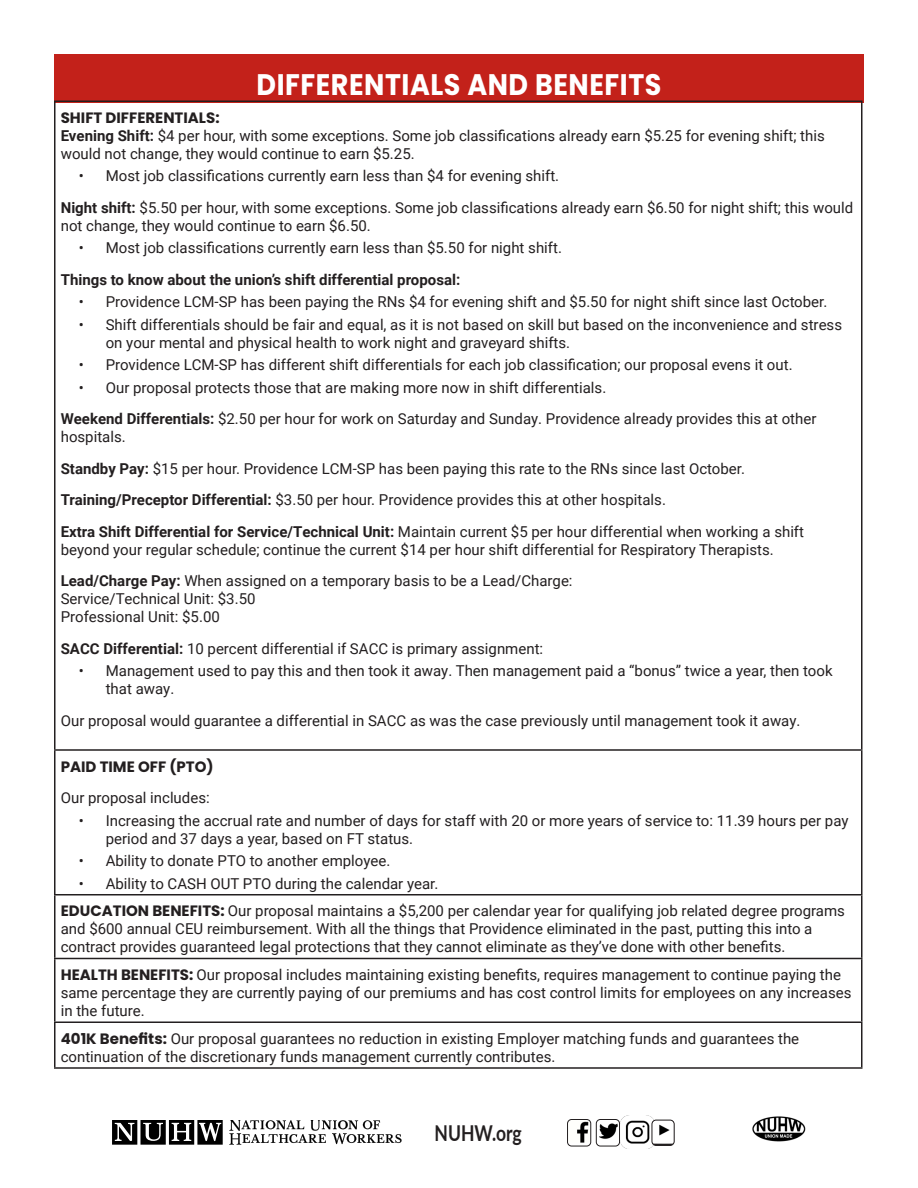
<style>
.page{position:relative;width:918px;height:1188px;background:#fff}
.page>*{position:absolute;margin:0;border:0;box-sizing:border-box;transform-origin:0 0}
.t1{font:700 29.7px "Poppins";letter-spacing:.02em;color:#fff;scale:.91 1}
.t2{font:700 21.9px "Lato";color:#231f20;scale:.8 1}
.t3{font:15px/18px "Roboto";color:#231f20}
.t4{font:700 15px "Roboto";color:#231f20}
.t5{font:700 15px "Poppins";color:#231f20}
.s1{font-family:"Poppins";font-weight:700}
.s2{font-weight:700}
</style>
<div class="page">
<div style="left:54px;top:54px;width:810px;height:49px;background:#c3211a"></div>
<hr style="left:54px;top:100px;width:808px;height:2px;background:#231f20">
<hr style="left:54px;top:102px;width:2px;height:647px;background:#231f20">
<hr style="left:861px;top:102px;width:1px;height:647px;background:#231f20">
<hr style="left:54px;top:749px;width:808px;height:2px;background:#231f20">
<hr style="left:54px;top:751px;width:2px;height:143px;background:#231f20">
<hr style="left:861px;top:751px;width:1px;height:143px;background:#231f20">
<hr style="left:54px;top:894px;width:808px;height:1px;background:#231f20">
<hr style="left:54px;top:895px;width:2px;height:63px;background:#231f20">
<hr style="left:861px;top:895px;width:1px;height:63px;background:#231f20">
<hr style="left:54px;top:958px;width:808px;height:1px;background:#231f20">
<hr style="left:54px;top:959px;width:2px;height:62px;background:#231f20">
<hr style="left:861px;top:959px;width:1px;height:62px;background:#231f20">
<hr style="left:54px;top:1021px;width:808px;height:2px;background:#231f20">
<hr style="left:54px;top:1023px;width:2px;height:44px;background:#231f20">
<hr style="left:861px;top:1023px;width:1px;height:44px;background:#231f20">
<hr style="left:54px;top:1067px;width:808px;height:2px;background:#231f20">
<img style="left:577px;top:1119px;width:14px;height:24px">
<div style="left:567px;top:1119px;width:24px;height:27px;border:1px solid #231f20;border-radius:4px"></div>
<img style="left:600px;top:1123px;width:18px;height:16px">
<div style="left:596px;top:1119px;width:24px;height:27px;border:1px solid #231f20;border-radius:4px"></div>
<img style="left:620px;top:1115px;width:34px;height:34px">
<img style="left:652px;top:1120px;width:22px;height:24px">
<div style="left:652px;top:1120px;width:23px;height:26px;border:1px solid #231f20;border-radius:4px"></div>
<img style="left:752px;top:1116px;width:54px;height:26px">
<svg style="left:229px;top:1120px;width:173px;height:25px"></svg>
<svg style="left:112px;top:1120px;width:111px;height:25px"></svg>
<p class="t1" style="left:257px;top:67px;width:446px">DIFFERENTIALS AND BENEFITS</p>
<p class="t3" style="left:61px;top:108px;width:766px"><span class="s1">SHIFT DIFFERENTIALS:<br></span><span class="s2">Evening Shift:</span> $4 per hour, with some exceptions. Some job classifications already earn $5.25 for evening shift; this would not change, they would continue to earn $5.25.</p>
<p class="t3" style="left:79px;top:167px;width:482px">• Most job classifications currently earn less than $4 for evening shift.</p>
<p class="t3" style="left:61px;top:198px;width:794px"><span class="s2">Night shift:</span> $5.50 per hour, with some exceptions. Some job classifications already earn $6.50 for night shift; this would not change, they would continue to earn $6.50.</p>
<p class="t3" style="left:79px;top:239px;width:485px">• Most job classifications currently earn less than $5.50 for night shift.</p>
<p class="t4" style="left:61px;top:269px;width:401px">Things to know about the union’s shift differential proposal:</p>
<p class="t3" style="left:79px;top:293px;width:750px">• Providence LCM-SP has been paying the RNs $4 for evening shift and $5.50 for night shift since last October.</p>
<p class="t3" style="left:106px;top:315px;width:738px;text-indent:-27px">• Shift differentials should be fair and equal, as it is not based on skill but based on the inconvenience and stress on your mental and physical health to work night and graveyard shifts.</p>
<p class="t3" style="left:79px;top:356px;width:715px">• Providence LCM-SP has different shift differentials for each job classification; our proposal evens it out.</p>
<p class="t3" style="left:79px;top:378px;width:529px">• Our proposal protects those that are making more now in shift differentials.</p>
<p class="t3" style="left:61px;top:410px;width:757px"><span class="s2">Weekend Differentials:</span> $2.50 per hour for work on Saturday and Sunday. Providence already provides this at other hospitals.</p>
<p class="t3" style="left:61px;top:459px;width:686px"><span class="s2">Standby Pay:</span> $15 per hour. Providence LCM-SP has been paying this rate to the RNs since last October.</p>
<p class="t3" style="left:61px;top:491px;width:607px"><span class="s2">Training/Preceptor Differential:</span> $3.50 per hour. Providence provides this at other hospitals.</p>
<p class="t3" style="left:61px;top:522px;width:745px"><span class="s2">Extra Shift Differential for Service/Technical Unit:</span> Maintain current $5 per hour differential when working a shift beyond your regular schedule; continue the current $14 per hour shift differential for Respiratory Therapists.</p>
<p class="t3" style="left:61px;top:572px;width:513px"><span class="s2">Lead/Charge Pay:</span> When assigned on a temporary basis to be a Lead/Charge:<br>Service/Technical Unit: $3.50<br>Professional Unit: $5.00</p>
<p class="t3" style="left:61px;top:639px;width:484px"><span class="s2">SACC Differential:</span> 10 percent differential if SACC is primary assignment:</p>
<p class="t3" style="left:106px;top:662px;width:728px;text-indent:-27px">• Management used to pay this and then took it away. Then management paid a “bonus” twice a year, then took that away.</p>
<p class="t3" style="left:61px;top:711px;width:741px">Our proposal would guarantee a differential in SACC as was the case previously until management took it away.</p>
<p class="t5" style="left:61px;top:758px;width:154px">PAID TIME OFF (PTO)</p>
<p class="t3" style="left:61px;top:788px;width:150px">Our proposal includes:</p>
<p class="t3" style="left:106px;top:811px;width:744px;text-indent:-27px">• Increasing the accrual rate and number of days for staff with 20 or more years of service to: 11.39 hours per pay period and 37 days a year, based on FT status.</p>
<p class="t3" style="left:79px;top:851px;width:313px">• Ability to donate PTO to another employee.</p>
<p class="t3" style="left:79px;top:874px;width:361px">• Ability to CASH OUT PTO during the calendar year.</p>
<p class="t3" style="left:61px;top:902px;width:786px"><span class="s1">EDUCATION BENEFITS:</span> Our proposal maintains a $5,200 per calendar year for qualifying job related degree programs and $600 annual CEU reimbursement. With all the things that Providence eliminated in the past, putting this into a contract provides guaranteed legal protections that they cannot eliminate as they’ve done with other benefits.</p>
<p class="t3" style="left:61px;top:965px;width:792px"><span class="s1">HEALTH BENEFITS:</span> Our proposal includes maintaining existing benefits, requires management to continue paying the same percentage they are currently paying of our premiums and has cost control limits for employees on any increases in the future.</p>
<p class="t3" style="left:61px;top:1029px;width:740px"><span class="s1">401K Benefits:</span> Our proposal guarantees no reduction in existing Employer matching funds and guarantees the continuation of the discretionary funds management currently contributes.</p>
<p class="t2" style="left:435px;top:1117px;width:111px">NUHW.org</p>
</div>
